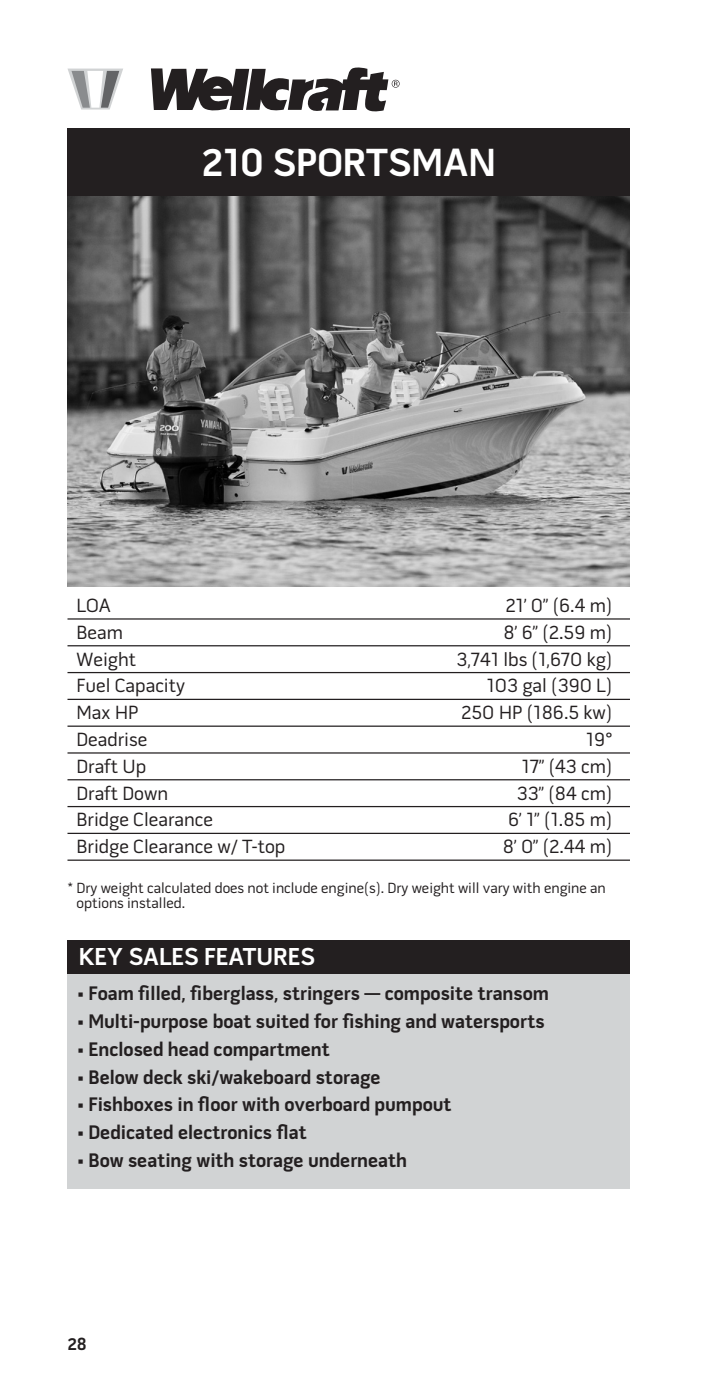
<style>
.page{position:relative;width:720px;height:1395px;background:#fff}
.page>*{position:absolute;margin:0;border:0;box-sizing:border-box;transform-origin:0 0}
.t1{font:700 40px "Pill Gothic 600 mg";color:#fff}
.t2{font:700 25px "Pill Gothic 600 mg";color:#fff}
.t3{font:700 20px "Pill Gothic 600 mg";color:#231f20}
.t4{font:19.5px "Pill Gothic 600 mg";color:#231f20}
.t5{font:700 17.5px "Pill Gothic 600 mg";color:#231f20}
.t6{font:15px/15px "Pill Gothic 600 mg";color:#231f20}
</style>
<div class="page">
<hr style="left:68px;top:618px;width:562px;height:2px;background:#231f20">
<hr style="left:68px;top:645px;width:562px;height:1px;background:#231f20">
<hr style="left:68px;top:672px;width:562px;height:1px;background:#231f20">
<hr style="left:68px;top:699px;width:562px;height:1px;background:#231f20">
<hr style="left:68px;top:726px;width:562px;height:1px;background:#231f20">
<hr style="left:68px;top:752px;width:562px;height:2px;background:#231f20">
<hr style="left:68px;top:779px;width:562px;height:1px;background:#231f20">
<hr style="left:68px;top:806px;width:562px;height:1px;background:#231f20">
<hr style="left:68px;top:833px;width:562px;height:1px;background:#231f20">
<hr style="left:68px;top:860px;width:562px;height:1px;background:#231f20">
<img style="left:68px;top:196px;width:562px;height:390px">
<div style="left:68px;top:129px;width:562px;height:67px;background:#231f20"></div>
<div style="left:68px;top:970px;width:562px;height:219px;background:#d1d3d4"></div>
<div style="left:68px;top:940px;width:562px;height:34px;background:#231f20"></div>
<svg style="left:68px;top:69px;width:55px;height:41px"></svg>
<svg style="left:151px;top:68px;width:249px;height:43px"></svg>
<h1 class="t1" style="left:202px;top:146px;width:296px">210 SPORTSMAN</h1>
<p class="t4" style="left:76px;top:598px;width:36px">LOA</p>
<p class="t4" style="left:505px;top:598px;width:109px">21’ 0” (6.4 m)</p>
<p class="t4" style="left:76px;top:624px;width:48px">Beam</p>
<p class="t4" style="left:504px;top:624px;width:110px">8’ 6” (2.59 m)</p>
<p class="t4" style="left:76px;top:651px;width:61px">Weight</p>
<p class="t4" style="left:456px;top:651px;width:158px">3,741 lbs (1,670 kg)</p>
<p class="t4" style="left:76px;top:678px;width:110px">Fuel Capacity</p>
<p class="t4" style="left:486px;top:678px;width:128px">103 gal (390 L)</p>
<p class="t4" style="left:76px;top:705px;width:64px">Max HP</p>
<p class="t4" style="left:461px;top:705px;width:153px">250 HP (186.5 kw)</p>
<p class="t4" style="left:76px;top:732px;width:72px">Deadrise</p>
<p class="t4" style="left:586px;top:732px;width:28px">19°</p>
<p class="t4" style="left:76px;top:758px;width:71px">Draft Up</p>
<p class="t4" style="left:522px;top:758px;width:92px">17” (43 cm)</p>
<p class="t4" style="left:76px;top:785px;width:93px">Draft Down</p>
<p class="t4" style="left:517px;top:785px;width:97px">33” (84 cm)</p>
<p class="t4" style="left:76px;top:812px;width:138px">Bridge Clearance</p>
<p class="t4" style="left:508px;top:812px;width:106px">6’ 1” (1.85 m)</p>
<p class="t4" style="left:76px;top:839px;width:210px">Bridge Clearance w/ T-top</p>
<p class="t4" style="left:503px;top:839px;width:111px">8’ 0” (2.44 m)</p>
<p class="t6" style="left:77px;top:881px;width:531px;text-indent:-9px">* Dry weight calculated does not include engine(s). Dry weight will vary with engine an options installed.</p>
<p class="t2" style="left:79px;top:947px;width:238px">KEY SALES FEATURES</p>
<p class="t3" style="left:78px;top:985px;width:473px">• Foam filled, fiberglass, stringers — composite transom</p>
<p class="t3" style="left:78px;top:1013px;width:469px">• Multi-purpose boat suited for fishing and watersports</p>
<p class="t3" style="left:78px;top:1041px;width:254px">• Enclosed head compartment</p>
<p class="t3" style="left:78px;top:1069px;width:305px">• Below deck ski/wakeboard storage</p>
<p class="t3" style="left:78px;top:1096px;width:376px">• Fishboxes in floor with overboard pumpout</p>
<p class="t3" style="left:78px;top:1124px;width:231px">• Dedicated electronics flat</p>
<p class="t3" style="left:78px;top:1152px;width:331px">• Bow seating with storage underneath</p>
<p class="t5" style="left:68px;top:1337px;width:21px">28</p>
</div>
